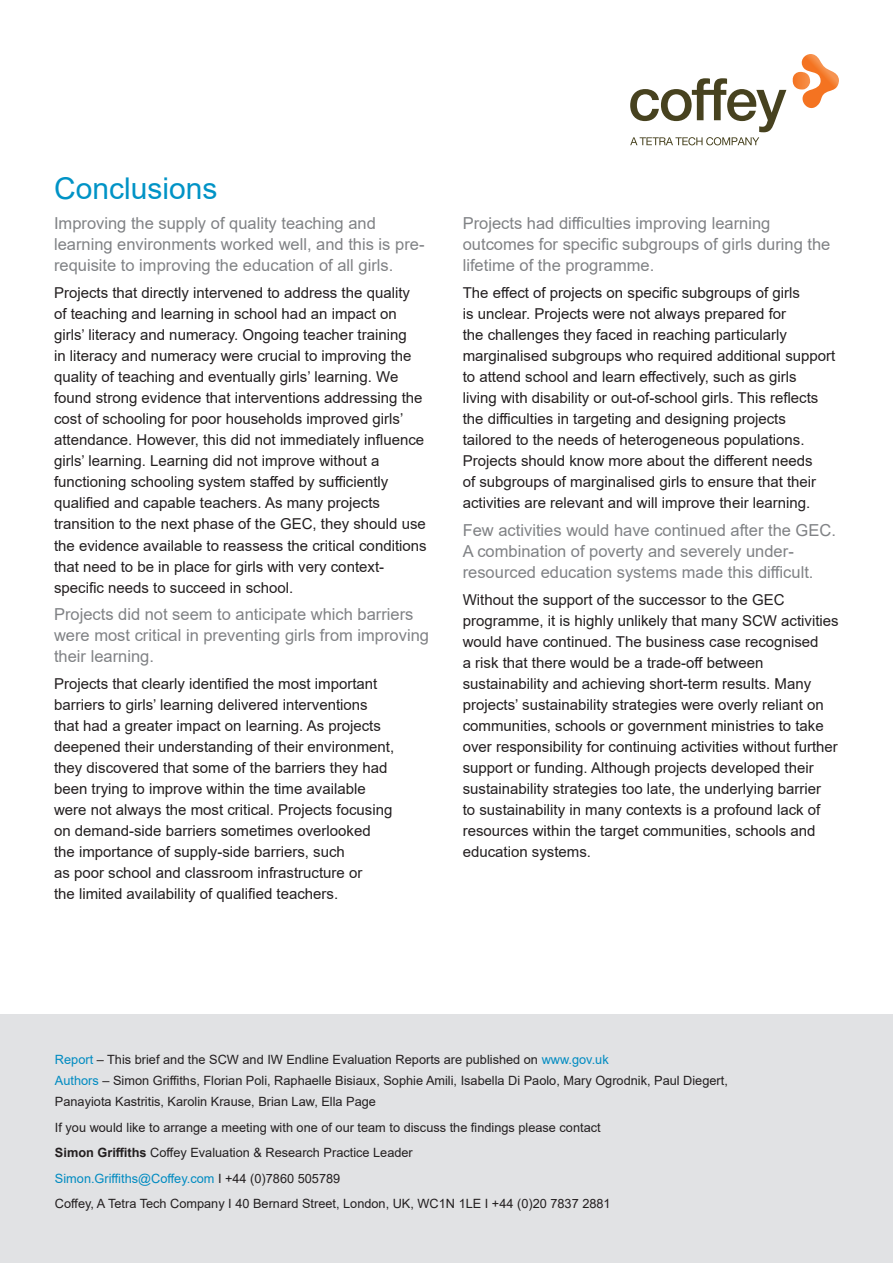
<style>
.page{position:relative;width:893px;height:1263px;background:#fff}
.page>*{position:absolute;margin:0;border:0;box-sizing:border-box;transform-origin:0 0}
.text{font:30px "Arial";color:#0093c6}
.Bullets{font:16.5px/21px "Arial";color:#808285}
.Bullets-2{font:15px/21px "Arial";color:#231f20}
.Bullets-3{font:12.75px/21px "Arial";color:#231f20}
.Bullets-4{font:12.75px "Arial";color:#008bc1}
.s1{color:#008bc1}
.s2{font-weight:700}
.s3{color:#231f20}
</style>
<div class="page">
<svg style="left:630px;top:54px;width:209px;height:91px"></svg>
<div style="left:0;top:1014px;width:893px;height:249px;background:#e1e2e4"></div>
<p class="text" style="left:54px;top:168px;width:165px">Conclusions</p>
<p class="Bullets" style="left:54px;top:213px;width:372px">Improving the supply of quality teaching and learning environments worked well, and this is pre&shy;requisite to improving the education of all girls.</p>
<p class="Bullets-2" style="left:54px;top:283px;width:374px">Projects that directly intervened to address the quality<br>of teaching and learning in school had an impact on girls’ literacy and numeracy. Ongoing teacher training<br>in literacy and numeracy were crucial to improving the quality of teaching and eventually girls’ learning. We found strong evidence that interventions addressing the cost of schooling for poor households improved girls’ attendance. However, this did not immediately influence girls’ learning. Learning did not improve without a functioning schooling system staffed by sufficiently qualified and capable teachers. As many projects transition to the next phase of the GEC, they should use the evidence available to reassess the critical conditions that need to be in place for girls with very context&shy;specific needs to succeed in school.</p>
<p class="Bullets" style="left:54px;top:603px;width:376px">Projects did not seem to anticipate which barriers were most critical in preventing girls from improving their learning.</p>
<p class="Bullets-2" style="left:54px;top:673px;width:342px">Projects that clearly identified the most important barriers to girls’ learning delivered interventions that had a greater impact on learning. As projects deepened their understanding of their environment, they discovered that some of the barriers they had been trying to improve within the time available were not always the most critical. Projects focusing on demand-side barriers sometimes overlooked the importance of supply-side barriers, such<br>as poor school and classroom infrastructure or<br>the limited availability of qualified teachers.</p>
<p class="Bullets" style="left:463px;top:213px;width:369px">Projects had difficulties improving learning outcomes for specific subgroups of girls during the lifetime of the programme.</p>
<p class="Bullets-2" style="left:463px;top:283px;width:374px">The effect of projects on specific subgroups of girls<br>is unclear. Projects were not always prepared for<br>the challenges they faced in reaching particularly marginalised subgroups who required additional support to attend school and learn effectively, such as girls<br>living with disability or out-of-school girls. This reflects the difficulties in targeting and designing projects tailored to the needs of heterogeneous populations.<br>Projects should know more about the different needs<br>of subgroups of marginalised girls to ensure that their activities are relevant and will improve their learning.</p>
<p class="Bullets" style="left:463px;top:519px;width:375px">Few activities would have continued after the GEC.<br>A combination of poverty and severely under&shy;resourced education systems made this difficult.</p>
<p class="Bullets-2" style="left:463px;top:589px;width:377px">Without the support of the successor to the GEC programme, it is highly unlikely that many SCW activities would have continued. The business case recognised<br>a risk that there would be a trade-off between sustainability and achieving short-term results. Many projects’ sustainability strategies were overly reliant on communities, schools or government ministries to take over responsibility for continuing activities without further support or funding. Although projects developed their sustainability strategies too late, the underlying barrier<br>to sustainability in many contexts is a profound lack of resources within the target communities, schools and education systems.</p>
<p class="Bullets-3" style="left:55px;top:1049px;width:555px"><span class="s1">Report</span> – This brief and the SCW and IW Endline Evaluation Reports are published on <span class="s1">www.gov.uk</span></p>
<p class="Bullets-3" style="left:55px;top:1070px;width:674px"><span class="s1">Authors</span> – Simon Griffiths, Florian Poli, Raphaelle Bisiaux, Sophie Amili, Isabella Di Paolo, Mary Ogrodnik, Paul Diegert,<br>Panayiota Kastritis, Karolin Krause, Brian Law, Ella Page</p>
<p class="Bullets-3" style="left:55px;top:1117px;width:547px">If you would like to arrange a meeting with one of our team to discuss the findings please contact</p>
<p class="Bullets-3" style="left:55px;top:1142px;width:359px"><span class="s2">Simon Griffiths</span> Coffey Evaluation &amp; Research Practice Leader</p>
<p class="Bullets-4" style="left:55px;top:1169px;width:287px">Simon.Griffiths@Coffey.com <span class="s3">I +44 (0)7860 505789</span></p>
<p class="Bullets-3" style="left:55px;top:1193px;width:557px">Coffey, A Tetra Tech Company I 40 Bernard Street, London, UK, WC1N 1LE I +44 (0)20 7837 2881</p>
</div>
